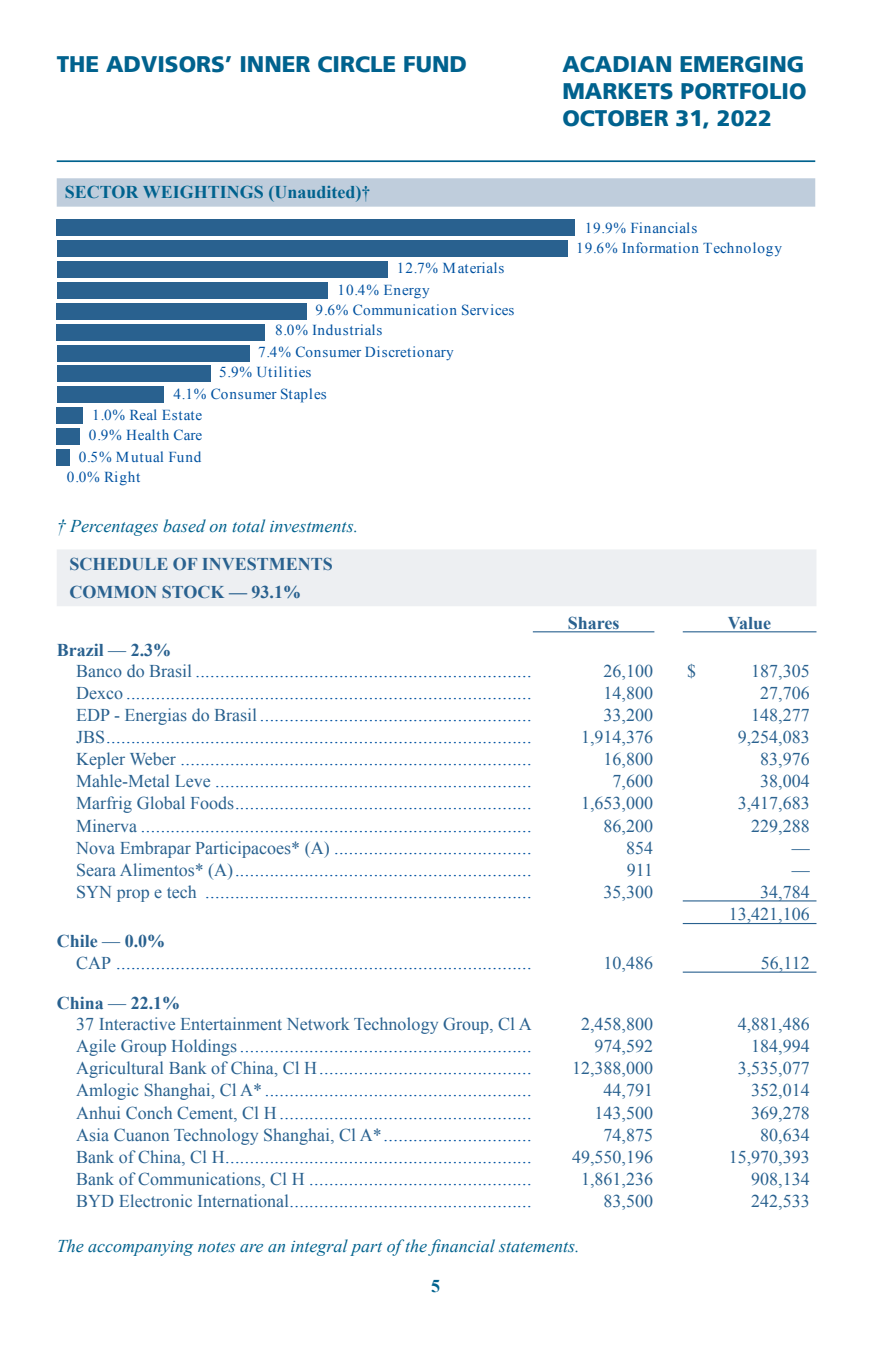
<style>
.page{position:relative;width:872px;height:1358px;background:#fff}
.page>*{position:absolute;margin:0;border:0;box-sizing:border-box;transform-origin:0 0}
.t1{font:900 22.5px/27px "Frutiger LT";color:#00628e;text-align:justify}
.ID0EHIAC{font:18px "Times New Roman";color:#0052a1}
.ID0EK5AG{font:18px "Times New Roman";color:#0052a1}
.ID0EKKAC{font:18px "Times New Roman";color:#29618f}
.ID0EPMAC{font:18px "Times New Roman";color:#29618f}
.ID0EHIAC-2{font:18px "Times New Roman";color:#29618f}
.FootnoteTextItalic{font:italic 18px "Times New Roman";color:#00628e}
.ID0ECGAC{font:700 18px "Times New Roman";color:#29618f}
.Unaudited{font:700 18px "Times New Roman";color:#00628e}
.ID0EFCBG{font:18px "Times New Roman";color:#29618f}
.ID0EWF{font:700 18px "Times New Roman";color:#29618f}
.ID0ENH{font:700 18px "Times New Roman";color:#29618f}
.ID0EVCAC{font:700 18px "Times New Roman";color:#29618f}
.PageNumber{font:700 18px "Times New Roman";color:#00628e}
.Pict{font:15.08px "Times New Roman";letter-spacing:.055em;color:#0052a1}
.Pict-2{font:15.08px "Times New Roman";color:#0052a1}
.Pict-3{font:15.08px "Times New Roman";letter-spacing:.025em;color:#0052a1}
.s1{font-weight:400}
.s2{color:#29618f}
.s3{color:#0052a1}
</style>
<div class="page">
<hr style="left:57px;top:160px;width:758px;height:2px;background:#00628e">
<div style="left:57px;top:178px;width:758px;height:29px;background:#bfcddc"></div>
<div style="left:57px;top:449px;width:13px;height:17px;background:#29618f"></div>
<div style="left:57px;top:428px;width:23px;height:17px;background:#29618f"></div>
<div style="left:57px;top:407px;width:26px;height:17px;background:#29618f"></div>
<div style="left:57px;top:386px;width:106px;height:17px;background:#29618f"></div>
<div style="left:57px;top:365px;width:153px;height:17px;background:#29618f"></div>
<div style="left:57px;top:345px;width:192px;height:16px;background:#29618f"></div>
<div style="left:57px;top:324px;width:208px;height:16px;background:#29618f"></div>
<div style="left:57px;top:303px;width:250px;height:16px;background:#29618f"></div>
<div style="left:57px;top:282px;width:271px;height:17px;background:#29618f"></div>
<div style="left:57px;top:261px;width:330px;height:17px;background:#29618f"></div>
<div style="left:57px;top:240px;width:510px;height:17px;background:#29618f"></div>
<div style="left:57px;top:219px;width:518px;height:17px;background:#29618f"></div>
<div style="left:57px;top:549px;width:759px;height:57px;background:#edeff2"></div>
<hr style="left:533px;top:631px;width:121px;height:1px;background:#29618f">
<hr style="left:682px;top:631px;width:134px;height:1px;background:#29618f">
<hr style="left:682px;top:900px;width:134px;height:1px;background:#29618f">
<hr style="left:682px;top:923px;width:134px;height:1px;background:#29618f">
<hr style="left:682px;top:971px;width:134px;height:1px;background:#29618f">
<p class="t1" style="left:57px;top:51px;width:412px">THE ADVISORS’ INNER CIRCLE FUND</p>
<p class="t1" style="left:562px;top:51px;width:246px">ACADIAN EMERGING MARKETS PORTFOLIO OCTOBER 31, 2022</p>
<p class="Unaudited" style="left:65px;top:179px;width:307px">SECTOR WEIGHTINGS (Unaudited)†</p>
<p class="Pict" style="left:397px;top:257px;width:109px">12.7% Materials</p>
<p class="Pict" style="left:337px;top:279px;width:94px">10.4% Energy</p>
<p class="Pict-2" style="left:315px;top:299px;width:200px">9.6% Communication Services</p>
<p class="Pict" style="left:275px;top:319px;width:109px">8.0% Industrials</p>
<p class="Pict" style="left:258px;top:341px;width:197px">7.4% Consumer Discretionary</p>
<p class="Pict" style="left:219px;top:362px;width:94px">5.9% Utilities</p>
<p class="Pict" style="left:173px;top:383px;width:155px">4.1% Consumer Staples</p>
<p class="Pict-3" style="left:92px;top:404px;width:111px">1.0% Real Estate</p>
<p class="Pict-2" style="left:89px;top:424px;width:115px">0.9% Health Care</p>
<p class="Pict" style="left:79px;top:446px;width:124px">0.5% Mutual Fund</p>
<p class="Pict" style="left:67px;top:466px;width:75px">0.0% Right</p>
<p class="FootnoteTextItalic" style="left:57px;top:514px;width:303px">† Percentages based on total investments.</p>
<p class="ID0EWF" style="left:69px;top:551px;width:265px">SCHEDULE OF INVESTMENTS</p>
<p class="ID0ENH" style="left:69px;top:579px;width:233px">COMMON STOCK — 93.1%</p>
<p class="Pict" style="left:584px;top:217px;width:114px">19.9% Financials</p>
<p class="Pict" style="left:576px;top:237px;width:207px">19.6% Information Technology</p>
<p class="ID0EVCAC" style="left:567px;top:609px;width:53px">Shares</p>
<p class="ID0EVCAC" style="left:728px;top:609px;width:45px">Value</p>
<p class="ID0ECGAC" style="left:57px;top:636px;width:116px">Brazil <span class="s1">—</span> 2.3%</p>
<p class="ID0EHIAC" style="left:76px;top:658px;width:457px"><span class="s2">Banco do Brasil</span> ....................................................................</p>
<p class="ID0EKKAC" style="left:603px;top:658px;width:51px">26,100</p>
<p class="ID0EPMAC" style="left:687px;top:658px;width:10px">$</p>
<p class="ID0EPMAC" style="left:751px;top:658px;width:60px">187,305</p>
<p class="ID0EHIAC" style="left:76px;top:680px;width:457px"><span class="s2">Dexco</span> ..................................................................................</p>
<p class="ID0EKKAC" style="left:603px;top:680px;width:51px">14,800</p>
<p class="ID0EPMAC" style="left:760px;top:680px;width:51px">27,706</p>
<p class="ID0EHIAC" style="left:76px;top:702px;width:457px"><span class="s2">EDP - Energias do Brasil</span> .......................................................</p>
<p class="ID0EKKAC" style="left:603px;top:702px;width:51px">33,200</p>
<p class="ID0EPMAC" style="left:751px;top:702px;width:60px">148,277</p>
<p class="ID0EHIAC" style="left:76px;top:724px;width:457px"><span class="s2">JBS</span>......................................................................................</p>
<p class="ID0EKKAC" style="left:581px;top:724px;width:73px">1,914,376</p>
<p class="ID0EPMAC" style="left:737px;top:724px;width:73px">9,254,083</p>
<p class="ID0EHIAC" style="left:76px;top:746px;width:457px"><span class="s2">Kepler Weber</span> .......................................................................</p>
<p class="ID0EKKAC" style="left:603px;top:746px;width:51px">16,800</p>
<p class="ID0EPMAC" style="left:760px;top:746px;width:51px">83,976</p>
<p class="ID0EHIAC" style="left:76px;top:768px;width:457px"><span class="s2">Mahle-Metal Leve</span> ................................................................</p>
<p class="ID0EKKAC" style="left:612px;top:768px;width:42px">7,600</p>
<p class="ID0EPMAC" style="left:760px;top:768px;width:51px">38,004</p>
<p class="ID0EHIAC" style="left:76px;top:790px;width:457px"><span class="s2">Marfrig Global Foods</span>............................................................</p>
<p class="ID0EKKAC" style="left:581px;top:790px;width:73px">1,653,000</p>
<p class="ID0EPMAC" style="left:737px;top:790px;width:73px">3,417,683</p>
<p class="ID0EHIAC" style="left:76px;top:813px;width:457px"><span class="s2">Minerva</span> ...............................................................................</p>
<p class="ID0EKKAC" style="left:603px;top:813px;width:51px">86,200</p>
<p class="ID0EPMAC" style="left:751px;top:813px;width:60px">229,288</p>
<p class="ID0EHIAC" style="left:76px;top:835px;width:457px"><span class="s2">Nova Embrapar Participacoes* (A)</span> ........................................</p>
<p class="ID0EKKAC" style="left:626px;top:835px;width:28px">854</p>
<p class="ID0EPMAC" style="left:791px;top:835px;width:19px">—</p>
<p class="ID0EHIAC" style="left:76px;top:857px;width:457px"><span class="s2">Seara Alimentos* (A)</span>............................................................</p>
<p class="ID0EKKAC" style="left:627px;top:857px;width:28px">911</p>
<p class="ID0EPMAC" style="left:791px;top:857px;width:19px">—</p>
<p class="ID0EK5AG" style="left:76px;top:879px;width:457px"><span class="s2">SYN prop e tech</span> ..................................................................</p>
<p class="ID0EKKAC" style="left:603px;top:879px;width:51px">35,300</p>
<p class="ID0EFCBG" style="left:760px;top:879px;width:51px">34,784</p>
<p class="ID0EFCBG" style="left:728px;top:901px;width:82px">13,421,106</p>
<p class="ID0ECGAC" style="left:57px;top:928px;width:110px">Chile <span class="s1">—</span> 0.0%</p>
<p class="ID0EK5AG" style="left:76px;top:950px;width:457px"><span class="s2">CAP</span> ....................................................................................</p>
<p class="ID0EKKAC" style="left:603px;top:950px;width:51px">10,486</p>
<p class="ID0EFCBG" style="left:760px;top:950px;width:50px">56,112</p>
<p class="ID0ECGAC" style="left:57px;top:990px;width:125px">China <span class="s1">—</span> 22.1%</p>
<p class="ID0EHIAC-2" style="left:76px;top:1011px;width:457px">37 Interactive Entertainment Network Technology Group, Cl A</p>
<p class="ID0EKKAC" style="left:581px;top:1011px;width:73px">2,458,800</p>
<p class="ID0EPMAC" style="left:737px;top:1011px;width:73px">4,881,486</p>
<p class="ID0EHIAC" style="left:76px;top:1033px;width:457px"><span class="s2">Agile Group Holdings</span>...........................................................</p>
<p class="ID0EKKAC" style="left:594px;top:1033px;width:60px">974,592</p>
<p class="ID0EPMAC" style="left:751px;top:1033px;width:60px">184,994</p>
<p class="ID0EHIAC" style="left:76px;top:1055px;width:457px"><span class="s2">Agricultural Bank of China, Cl H</span>...........................................</p>
<p class="ID0EKKAC" style="left:572px;top:1055px;width:82px">12,388,000</p>
<p class="ID0EPMAC" style="left:737px;top:1055px;width:73px">3,535,077</p>
<p class="ID0EHIAC" style="left:76px;top:1077px;width:457px"><span class="s2">Amlogic Shanghai, Cl A*</span> ......................................................</p>
<p class="ID0EKKAC" style="left:603px;top:1077px;width:51px">44,791</p>
<p class="ID0EPMAC" style="left:751px;top:1077px;width:60px">352,014</p>
<p class="ID0EHIAC" style="left:76px;top:1099px;width:457px"><span class="s2">Anhui Conch Cement, Cl H</span> ...................................................</p>
<p class="ID0EKKAC" style="left:594px;top:1099px;width:60px">143,500</p>
<p class="ID0EPMAC" style="left:751px;top:1099px;width:60px">369,278</p>
<p class="ID0EHIAC-2" style="left:76px;top:1121px;width:457px">Asia Cuanon Technology Shanghai, Cl A*<span class="s3">..............................</span></p>
<p class="ID0EKKAC" style="left:603px;top:1121px;width:51px">74,875</p>
<p class="ID0EPMAC" style="left:760px;top:1121px;width:51px">80,634</p>
<p class="ID0EHIAC" style="left:76px;top:1144px;width:457px"><span class="s2">Bank of China, Cl H</span>..............................................................</p>
<p class="ID0EKKAC" style="left:572px;top:1144px;width:82px">49,550,196</p>
<p class="ID0EPMAC" style="left:728px;top:1144px;width:82px">15,970,393</p>
<p class="ID0EHIAC" style="left:76px;top:1166px;width:457px"><span class="s2">Bank of Communications, Cl H</span> .............................................</p>
<p class="ID0EKKAC" style="left:581px;top:1166px;width:73px">1,861,236</p>
<p class="ID0EPMAC" style="left:751px;top:1166px;width:60px">908,134</p>
<p class="ID0EHIAC" style="left:76px;top:1188px;width:457px"><span class="s2">BYD Electronic International</span>.................................................</p>
<p class="ID0EKKAC" style="left:603px;top:1188px;width:51px">83,500</p>
<p class="ID0EPMAC" style="left:751px;top:1188px;width:60px">242,533</p>
<p class="FootnoteTextItalic" style="left:57px;top:1233px;width:524px">The accompanying notes are an integral part of the financial statements.</p>
<p class="PageNumber" style="left:431px;top:1273px;width:10px">5</p>
</div>
